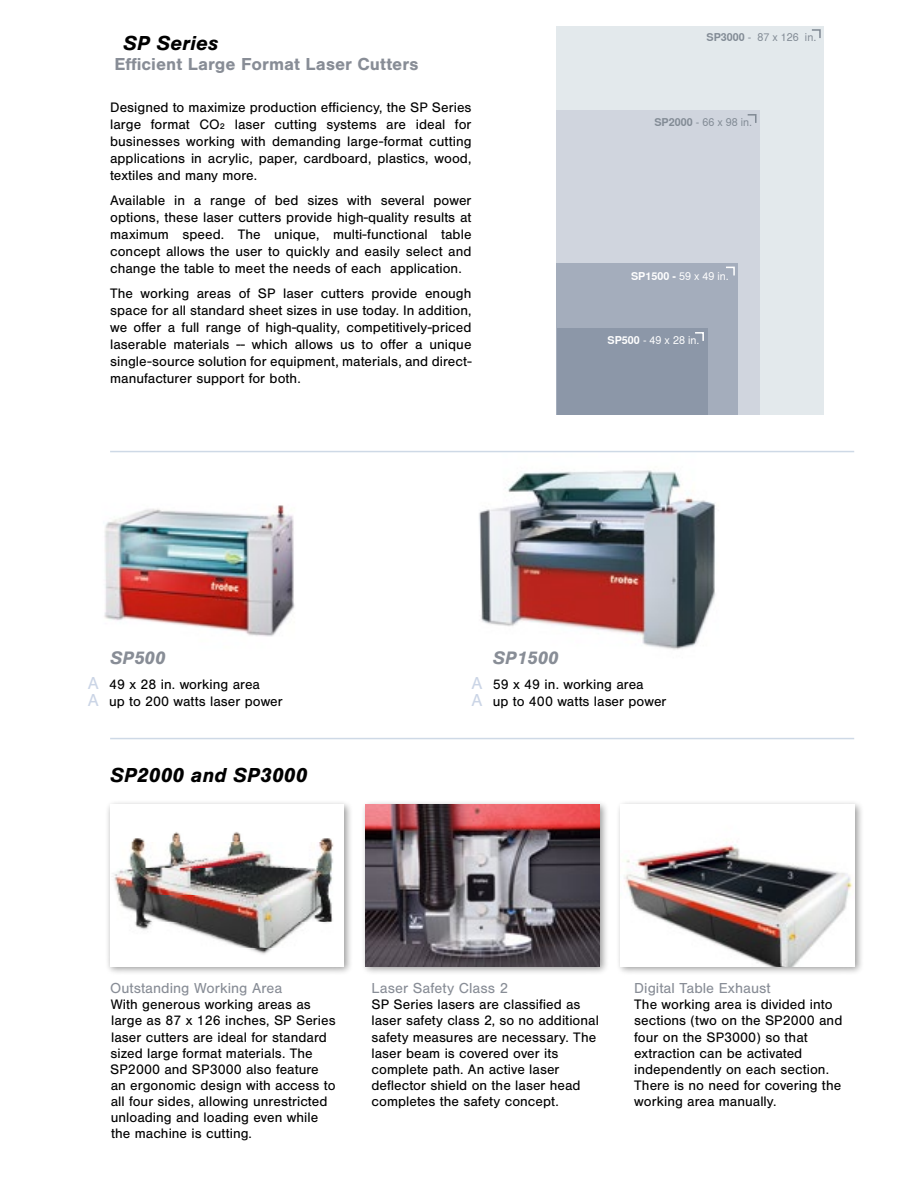
<style>
.page{position:relative;width:918px;height:1188px;background:#fff}
.page>*{position:absolute;margin:0;border:0;box-sizing:border-box;transform-origin:0 0}
.t1{font:italic 700 21px "Nimbus San";letter-spacing:.005em;color:#000}
.t2{font:italic 700 18.75px "Nimbus San";color:#888d96}
.t3{font:700 18px "Nimbus San";color:#888d96}
.t4{font:15px "Nimbus San";letter-spacing:.005em;color:#888d96}
.t5{font:14.25px/16.2px "Nimbus San";letter-spacing:.005em;color:#000}
.t6{font:10.8px "Nimbus Sans Global";color:#828b95}
.t7{font:10.8px "Nimbus Sans Global";color:#fff}
.s1{font-weight:700}
.s2{font-size:18px;color:#cbd5e6}
</style>
<div class="page">
<img style="left:456px;top:452px;width:299px;height:198px">
<img style="left:104px;top:505px;width:191px;height:132px">
<hr style="left:110px;top:451px;width:744px;height:1px;background:#ced9e6">
<div style="left:557px;top:26px;width:267px;height:389px;background:#e3e9ec"></div>
<div style="left:557px;top:110px;width:203px;height:305px;background:#d0d5de"></div>
<div style="left:557px;top:263px;width:181px;height:152px;background:#a4adbc"></div>
<svg style="left:726px;top:266px;width:9px;height:10px"></svg>
<div style="left:557px;top:329px;width:150px;height:86px;background:#8c97a8"></div>
<svg style="left:695px;top:332px;width:9px;height:9px"></svg>
<svg style="left:812px;top:29px;width:9px;height:9px"></svg>
<svg style="left:747px;top:114px;width:10px;height:9px"></svg>
<hr style="left:110px;top:738px;width:744px;height:1px;background:#ced9e6">
<div style="left:106px;top:800px;width:247px;height:176px;background:#000;opacity:.4"></div>
<img style="left:110px;top:804px;width:234px;height:162px">
<div style="left:361px;top:800px;width:248px;height:176px;background:#000;opacity:.4"></div>
<img style="left:366px;top:804px;width:234px;height:162px">
<div style="left:616px;top:800px;width:248px;height:176px;background:#000;opacity:.4"></div>
<img style="left:621px;top:804px;width:234px;height:162px">
<h1 class="t1" style="left:123px;top:30px;width:97px">SP Series</h1>
<p class="t3" style="left:114px;top:54px;width:306px">Efficient Large Format Laser Cutters</p>
<p class="t5" style="left:110px;top:99px;width:363px;line-height:17px;text-align:justify">Designed to maximize production efficiency, the SP Series large format CO₂ laser cutting systems are ideal for businesses working with demanding large-format cutting applications in acrylic, paper, cardboard, plastics, wood, textiles and many more.</p>
<p class="t5" style="left:110px;top:192px;width:363px;line-height:17px;text-align:justify">Available in a range of bed sizes with several power options, these laser cutters provide high-quality results at maximum speed. The unique, multi-functional table concept allows the user to quickly and easily select and change the table to meet the needs of each application.</p>
<p class="t5" style="left:110px;top:285px;width:363px;line-height:17px;text-align:justify">The working areas of SP laser cutters provide enough space for all standard sheet sizes in use today. In addition, we offer a full range of high-quality, competitively-priced laserable materials -- which allows us to offer a unique single-source solution for equipment, materials, and direct&shy;manufacturer support for both.</p>
<p class="t6" style="left:707px;top:31px;width:111px"><span class="s1">SP3000</span> - 87 x 126 in.</p>
<p class="t6" style="left:654px;top:116px;width:99px"><span class="s1">SP2000</span> - 66 x 98 in.</p>
<p class="t7" style="left:631px;top:270px;width:99px"><span class="s1">SP1500 -</span> 59 x 49 in.</p>
<p class="t7" style="left:608px;top:334px;width:93px"><span class="s1">SP500</span> - 49 x 28 in.</p>
<h2 class="t2" style="left:110px;top:647px;width:57px">SP500</h2>
<h2 class="t2" style="left:493px;top:647px;width:67px">SP1500</h2>
<p class="t5" style="left:88px;top:675px;width:197px;line-height:17.9px"><span class="s2">A</span> 49 x 28 in. working area<br><span class="s2">A</span> up to 200 watts laser power</p>
<p class="t5" style="left:472px;top:675px;width:197px;line-height:17.9px"><span class="s2">A</span> 59 x 49 in. working area<br><span class="s2">A</span> up to 400 watts laser power</p>
<h1 class="t1" style="left:110px;top:763px;width:199px">SP2000 and SP3000</h1>
<p class="t4" style="left:110px;top:980px;width:174px">Outstanding Working Area</p>
<p class="t5" style="left:110px;top:997px;width:227px">With generous working areas as large as 87 x 126 inches, SP Series laser cutters are ideal for standard sized large format materials. The<br>SP2000 and SP3000 also feature an ergonomic design with access to all four sides, allowing unrestricted unloading and loading even while the machine is cutting.</p>
<p class="t4" style="left:372px;top:980px;width:138px">Laser Safety Class 2</p>
<p class="t5" style="left:372px;top:997px;width:229px">SP Series lasers are classified as laser safety class 2, so no additional safety measures are necessary. The laser beam is covered over its complete path. An active laser deflector shield on the laser head completes the safety concept.</p>
<p class="t4" style="left:634px;top:980px;width:138px">Digital Table Exhaust</p>
<p class="t5" style="left:634px;top:997px;width:210px">The working area is divided into sections (two on the SP2000 and four on the SP3000) so that extraction can be activated independently on each section.<br>There is no need for covering the working area manually.</p>
</div>
